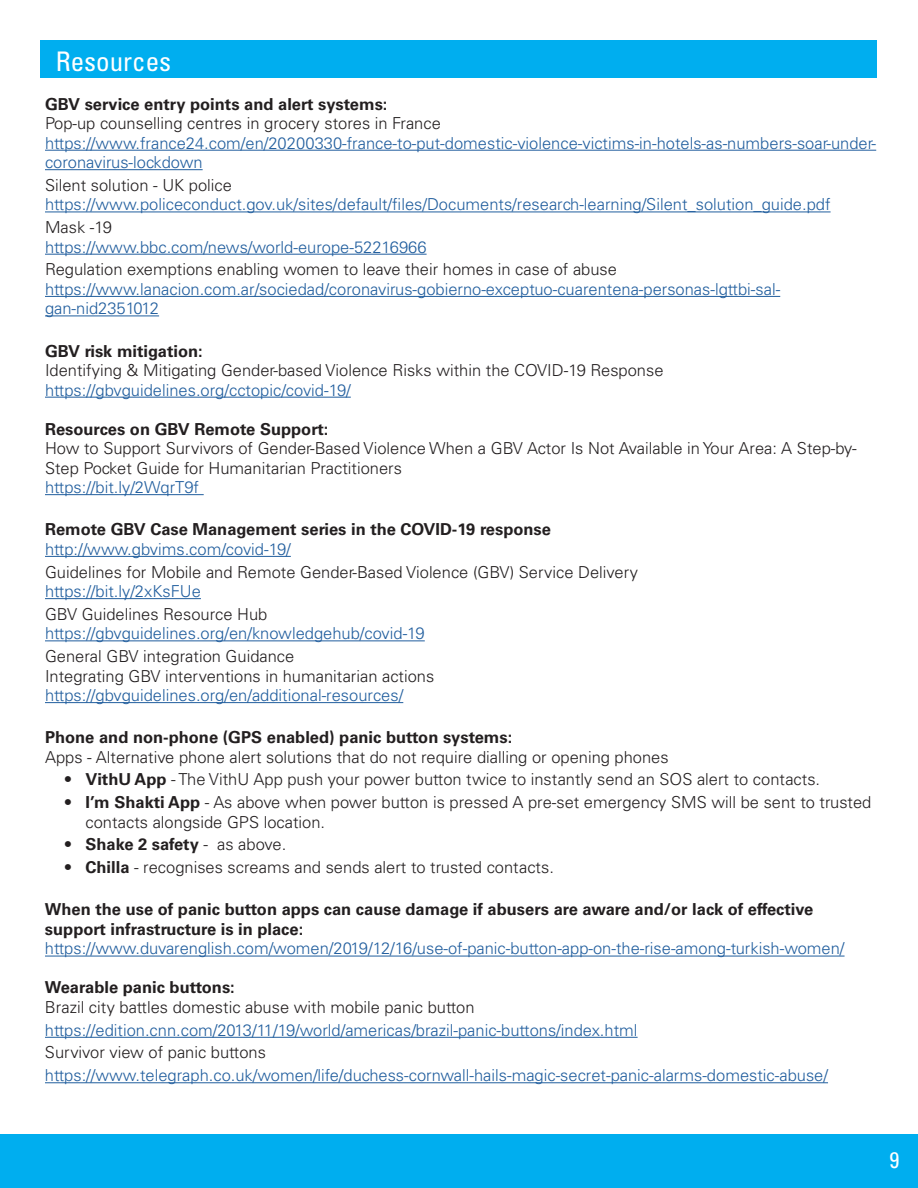
<style>
.page{position:relative;width:918px;height:1188px;background:#fff}
.page>*{position:absolute;margin:0;border:0;box-sizing:border-box;transform-origin:0 0}
.t1{font:condensed 27px "Univers LT Std";color:#fff}
.t2{font:condensed 22.5px "Univers LT Std";color:#fff}
.t3{font:300 16.5px/19.5px "Univers LT Std";color:#231f20}
.t4{font:300 16.5px/19.5px "Univers LT Std";color:#215e9e}
.t5{font:700 16.5px/19.5px "Univers LT Std";color:#231f20}
.s1{font-weight:700}
.s2{font-weight:300}
</style>
<div class="page">
<div style="left:0;top:1134px;width:918px;height:54px;background:#00aeef"></div>
<div style="left:40px;top:40px;width:838px;height:38px;background:#00aeef"></div>
<hr style="left:45px;top:150px;width:831px;height:1px;background:#215e9e">
<hr style="left:45px;top:169px;width:158px;height:1px;background:#215e9e">
<hr style="left:45px;top:212px;width:786px;height:1px;background:#215e9e">
<hr style="left:45px;top:254px;width:382px;height:1px;background:#215e9e">
<hr style="left:45px;top:296px;width:735px;height:1px;background:#215e9e">
<hr style="left:45px;top:316px;width:114px;height:1px;background:#215e9e">
<hr style="left:45px;top:397px;width:306px;height:1px;background:#215e9e">
<hr style="left:45px;top:494px;width:159px;height:1px;background:#215e9e">
<hr style="left:45px;top:556px;width:246px;height:1px;background:#215e9e">
<hr style="left:45px;top:598px;width:156px;height:1px;background:#215e9e">
<hr style="left:45px;top:640px;width:380px;height:1px;background:#215e9e">
<hr style="left:45px;top:702px;width:358px;height:1px;background:#215e9e">
<hr style="left:45px;top:956px;width:800px;height:1px;background:#215e9e">
<hr style="left:45px;top:1037px;width:593px;height:1px;background:#215e9e">
<hr style="left:45px;top:1082px;width:783px;height:1px;background:#215e9e">
<h1 class="t1" style="left:56px;top:44px;width:117px">Resources</h1>
<p class="t5" style="left:45px;top:94px;width:344px">GBV service entry points and alert systems:</p>
<p class="t3" style="left:45px;top:113px;width:397px">Pop-up counselling centres in grocery stores in France</p>
<p class="t4" style="left:45px;top:133px;width:833px">https://www.france24.com/en/20200330-france-to-put-domestic-violence-victims-in-hotels-as-numbers-soar-under&shy;coronavirus-lockdown</p>
<p class="t3" style="left:45px;top:175px;width:189px">Silent solution - UK police</p>
<p class="t4" style="left:45px;top:195px;width:787px">https://www.policeconduct.gov.uk/sites/default/files/Documents/research-learning/Silent_solution_guide.pdf</p>
<p class="t3" style="left:45px;top:217px;width:69px">Mask -19</p>
<p class="t4" style="left:45px;top:237px;width:383px">https://www.bbc.com/news/world-europe-52216966</p>
<p class="t3" style="left:45px;top:260px;width:574px">Regulation exemptions enabling women to leave their homes in case of abuse</p>
<p class="t4" style="left:45px;top:279px;width:737px">https://www.lanacion.com.ar/sociedad/coronavirus-gobierno-exceptuo-cuarentena-personas-lgttbi-sal&shy;gan-nid2351012</p>
<p class="t5" style="left:45px;top:341px;width:159px">GBV risk mitigation:</p>
<p class="t3" style="left:45px;top:360px;width:620px">Identifying &amp; Mitigating Gender-based Violence Risks within the COVID-19 Response</p>
<p class="t4" style="left:45px;top:380px;width:307px">https://gbvguidelines.org/cctopic/covid-19/</p>
<p class="t5" style="left:45px;top:419px;width:285px">Resources on GBV Remote Support:</p>
<p class="t3" style="left:45px;top:438px;width:813px">How to Support Survivors of Gender-Based Violence When a GBV Actor Is Not Available in Your Area: A Step-by-<br>Step Pocket Guide for Humanitarian Practitioners</p>
<p class="t4" style="left:45px;top:477px;width:156px">https://bit.ly/2WqrT9f</p>
<p class="t5" style="left:45px;top:520px;width:508px">Remote GBV Case Management series in the COVID-19 response</p>
<p class="t4" style="left:45px;top:539px;width:247px">http://www.gbvims.com/covid-19/</p>
<p class="t3" style="left:45px;top:562px;width:595px">Guidelines for Mobile and Remote Gender-Based Violence (GBV) Service Delivery</p>
<p class="t4" style="left:45px;top:581px;width:157px">https://bit.ly/2xKsFUe</p>
<p class="t3" style="left:45px;top:604px;width:224px">GBV Guidelines Resource Hub</p>
<p class="t4" style="left:45px;top:624px;width:381px">https://gbvguidelines.org/en/knowledgehub/covid-19</p>
<p class="t3" style="left:45px;top:646px;width:391px">General GBV integration Guidance<br>Integrating GBV interventions in humanitarian actions</p>
<p class="t4" style="left:45px;top:685px;width:360px">https://gbvguidelines.org/en/additional-resources/</p>
<p class="t5" style="left:45px;top:728px;width:469px">Phone and non-phone (GPS enabled) panic button systems:</p>
<p class="t3" style="left:45px;top:747px;width:625px">Apps - Alternative phone alert solutions that do not require dialling or opening phones</p>
<p class="t3" style="left:65px;top:770px;width:756px"><span class="s1">• VithU App</span> - The VithU App push your power button twice to instantly send an SOS alert to contacts.</p>
<p class="t3" style="left:85px;top:793px;width:787px;text-indent:-20px"><span class="s1">• I’m Shakti App</span> - As above when power button is pressed A pre-set emergency SMS will be sent to trusted contacts alongside GPS location.</p>
<p class="t5" style="left:65px;top:835px;width:223px">• Shake 2 safety <span class="s2">- as above.</span></p>
<p class="t3" style="left:65px;top:858px;width:490px"><span class="s1">• Chilla</span> - recognises screams and sends alert to trusted contacts.</p>
<p class="t5" style="left:45px;top:900px;width:770px">When the use of panic button apps can cause damage if abusers are aware and/or lack of effective support infrastructure is in place:</p>
<p class="t4" style="left:45px;top:939px;width:801px">https://www.duvarenglish.com/women/2019/12/16/use-of-panic-button-app-on-the-rise-among-turkish-women/</p>
<p class="t5" style="left:45px;top:978px;width:191px">Wearable panic buttons:</p>
<p class="t3" style="left:45px;top:997px;width:431px">Brazil city battles domestic abuse with mobile panic button</p>
<p class="t4" style="left:45px;top:1020px;width:594px">https://edition.cnn.com/2013/11/19/world/americas/brazil-panic-buttons/index.html</p>
<p class="t3" style="left:45px;top:1043px;width:223px">Survivor view of panic buttons</p>
<p class="t4" style="left:45px;top:1066px;width:785px">https://www.telegraph.co.uk/women/life/duchess-cornwall-hails-magic-secret-panic-alarms-domestic-abuse/</p>
<h2 class="t2" style="left:890px;top:1145px;width:11px">9</h2>
</div>
